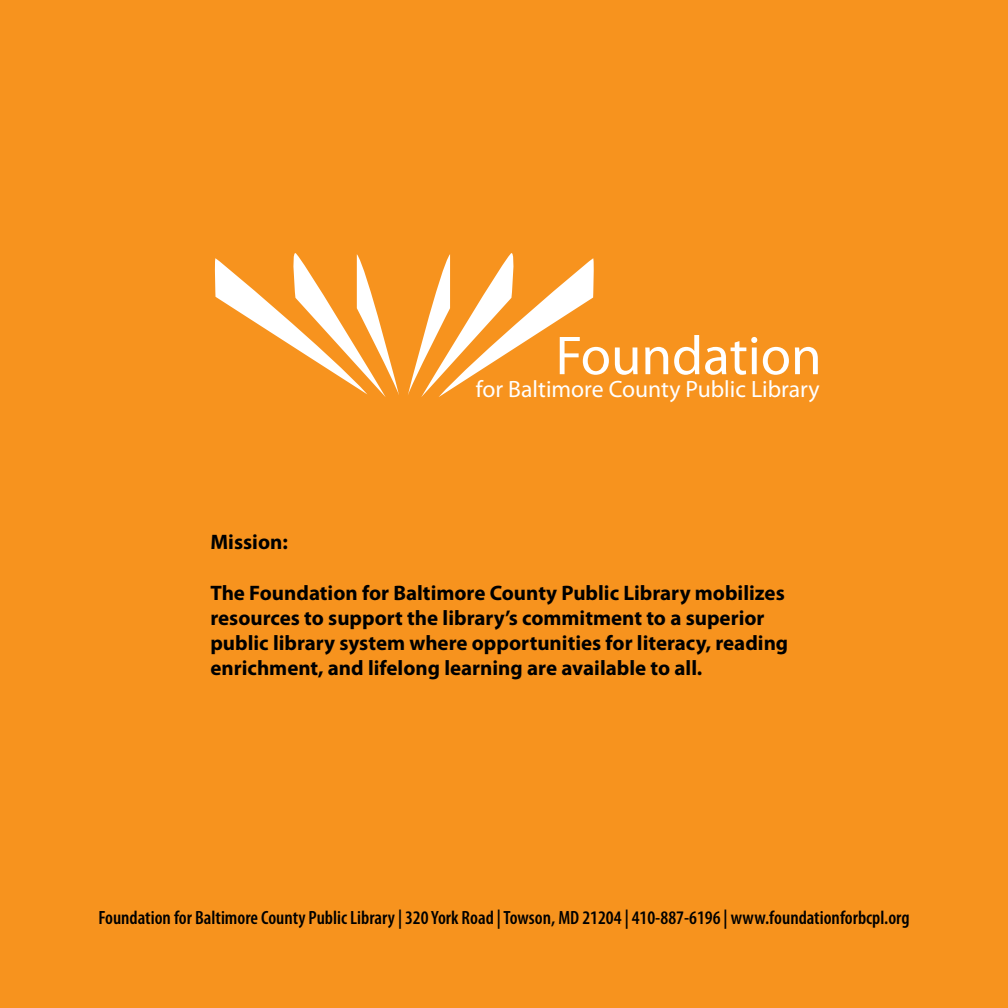
<style>
.page{position:relative;width:1008px;height:1008px;background:#f7931e}
.page>*{position:absolute;margin:0;border:0;box-sizing:border-box;transform-origin:0 0}
.t1{font:55.12px "Myriad Pro";color:#fff}
.t2{font:23.62px "Myriad Pro";color:#fff}
.t3{font:700 21px/25.2px "Myriad Pro";color:#000}
.t4{font:600 condensed 19.25px "Myriad Pro";color:#000}
</style>
<div class="page">
<svg style="left:214px;top:253px;width:185px;height:144px"></svg>
<svg style="left:408px;top:253px;width:186px;height:144px"></svg>
<h1 class="t1" style="left:556px;top:322px;width:268px">Foundation</h1>
<p class="t2" style="left:476px;top:375px;width:345px">for Baltimore County Public Library</p>
<p class="t3" style="left:210px;top:529px;width:79px">Mission:</p>
<p class="t3" style="left:210px;top:579px;width:579px">The Foundation for Baltimore County Public Library mobilizes resources to support the library’s commitment to a superior public library system where opportunities for literacy, reading enrichment, and lifelong learning are available to all.</p>
<p class="t4" style="left:98px;top:906px;width:813px">Foundation for Baltimore County Public Library | 320 York Road | Towson, MD 21204 | 410-887-6196 | www.foundationforbcpl.org</p>
</div>
